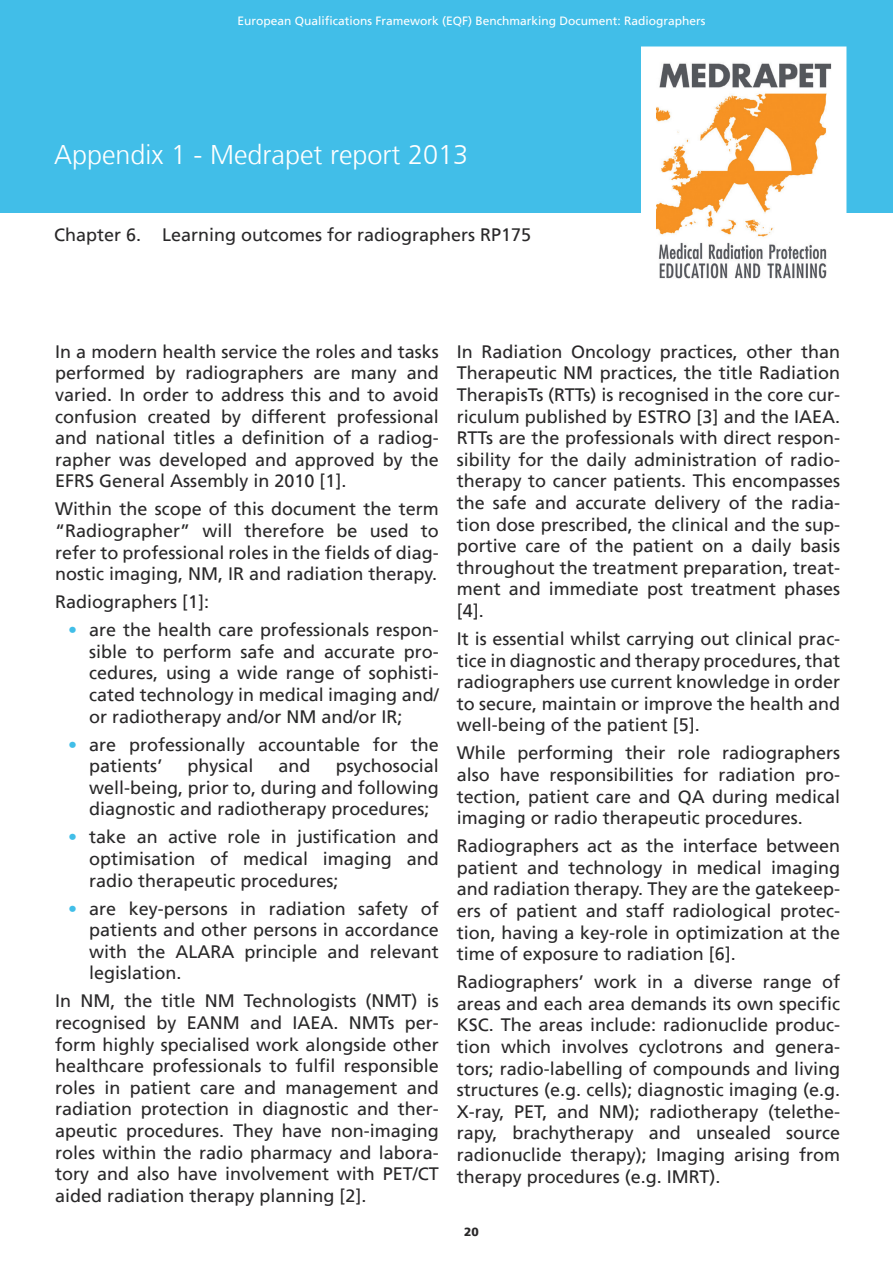
<style>
.page{position:relative;width:893px;height:1263px;background:#fff}
.page>*{position:absolute;margin:0;border:0;box-sizing:border-box;transform-origin:0 0}
.t1{font:300 27px "Frutiger LT";color:#fff}
.t2{font:18px/21.6px "Frutiger LT";color:#292829;text-align:justify}
.t3{font:12px "Frutiger LT";color:#fff}
.t4{font:900 12px "Frutiger LT";color:#292829}
.s1{color:#41bee8}
</style>
<div class="page">
<div style="left:0;top:0;width:893px;height:213px;background:#41bee8"></div>
<img style="left:657px;top:62px;width:173px;height:216px">
<div style="left:641px;top:46px;width:205px;height:248px;border:15px solid #fff"></div>
<p class="t3" style="left:238px;top:14px;width:470px">European Qualifications Framework (EQF) Benchmarking Document: Radiographers</p>
<h1 class="t1" style="left:54px;top:140px;width:416px">Appendix 1 - Medrapet report 2013</h1>
<p class="t2" style="left:54px;top:224px;width:479px">Chapter 6. Learning outcomes for radiographers RP175</p>
<p class="t2" style="left:55px;top:341px;width:385px">In a modern health service the roles and tasks performed by radiographers are many and varied. In order to address this and to avoid confusion created by different professional and national titles a definition of a radiog&shy;rapher was developed and approved by the EFRS General Assembly in 2010 [1].</p>
<p class="t2" style="left:55px;top:498px;width:385px">Within the scope of this document the term “Radiographer” will therefore be used to refer to professional roles in the fields of diag&shy;nostic imaging, NM, IR and radiation therapy.</p>
<p class="t2" style="left:55px;top:591px;width:156px">Radiographers [1]:</p>
<p class="t2" style="left:89px;top:619px;width:351px;text-indent:-21px"><span class="s1">•</span> are the health care professionals respon&shy;sible to perform safe and accurate pro&shy;cedures, using a wide range of sophisti&shy;cated technology in medical imaging and/ or radiotherapy and/or NM and/or IR;</p>
<p class="t2" style="left:89px;top:734px;width:351px;text-indent:-21px"><span class="s1">•</span> are professionally accountable for the patients’</p>
<p class="t2" style="left:89px;top:755px;width:351px;text-indent:246px">psychosocial well-being, prior to, during and following diagnostic and radiotherapy procedures;</p>
<p class="t2" style="left:89px;top:826px;width:351px;text-indent:-21px"><span class="s1">•</span> take an active role in justification and optimisation of medical imaging and radio therapeutic procedures;</p>
<p class="t2" style="left:89px;top:897px;width:351px;text-indent:-21px"><span class="s1">•</span> are key-persons in radiation safety of patients and other persons in accordance with the ALARA principle and relevant legislation.</p>
<p class="t2" style="left:55px;top:990px;width:385px">In NM, the title NM Technologists (NMT) is recognised by EANM and IAEA. NMTs per&shy;form highly specialised work alongside other healthcare professionals to fulfil responsible roles in patient care and management and radiation protection in diagnostic and ther&shy;apeutic procedures. They have non-imaging roles within the radio pharmacy and labora&shy;tory and also have involvement with PET/CT aided radiation therapy planning [2].</p>
<p class="t2" style="left:187px;top:755px;width:68px">physical</p>
<p class="t2" style="left:279px;top:755px;width:34px">and</p>
<p class="t2" style="left:457px;top:341px;width:385px">In Radiation Oncology practices, other than Therapeutic NM practices, the title Radiation TherapisTs (RTTs) is recognised in the core cur&shy;riculum published by ESTRO [3] and the IAEA.<br>RTTs are the professionals with direct respon&shy;sibility for the daily administration of radio&shy;therapy to cancer patients. This encompasses the safe and accurate delivery of the radia&shy;tion dose prescribed, the clinical and the sup&shy;portive care of the patient on a daily basis throughout the treatment preparation, treat&shy;ment and immediate post treatment phases [4].</p>
<p class="t2" style="left:457px;top:628px;width:385px">It is essential whilst carrying out clinical prac&shy;tice in diagnostic and therapy procedures, that radiographers use current knowledge in order to secure, maintain or improve the health and well-being of the patient [5].</p>
<p class="t2" style="left:457px;top:742px;width:385px">While performing their role radiographers also have responsibilities for radiation pro&shy;tection, patient care and QA during medical imaging or radio therapeutic procedures.</p>
<p class="t2" style="left:457px;top:835px;width:385px">Radiographers act as the interface between patient and technology in medical imaging and radiation therapy. They are the gatekeep&shy;ers of patient and staff radiological protec&shy;tion, having a key-role in optimization at the time of exposure to radiation [6].</p>
<p class="t2" style="left:457px;top:971px;width:385px">Radiographers’ work in a diverse range of areas and each area demands its own specific KSC. The areas include: radionuclide produc&shy;tion which involves cyclotrons and genera&shy;tors; radio-labelling of compounds and living structures (e.g. cells); diagnostic imaging (e.g.<br>X-ray, PET, and NM); radiotherapy (telethe&shy;rapy, brachytherapy and unsealed source radionuclide therapy); Imaging arising from therapy procedures (e.g. IMRT).</p>
<p class="t4" style="left:464px;top:1224px;width:16px">20</p>
</div>
